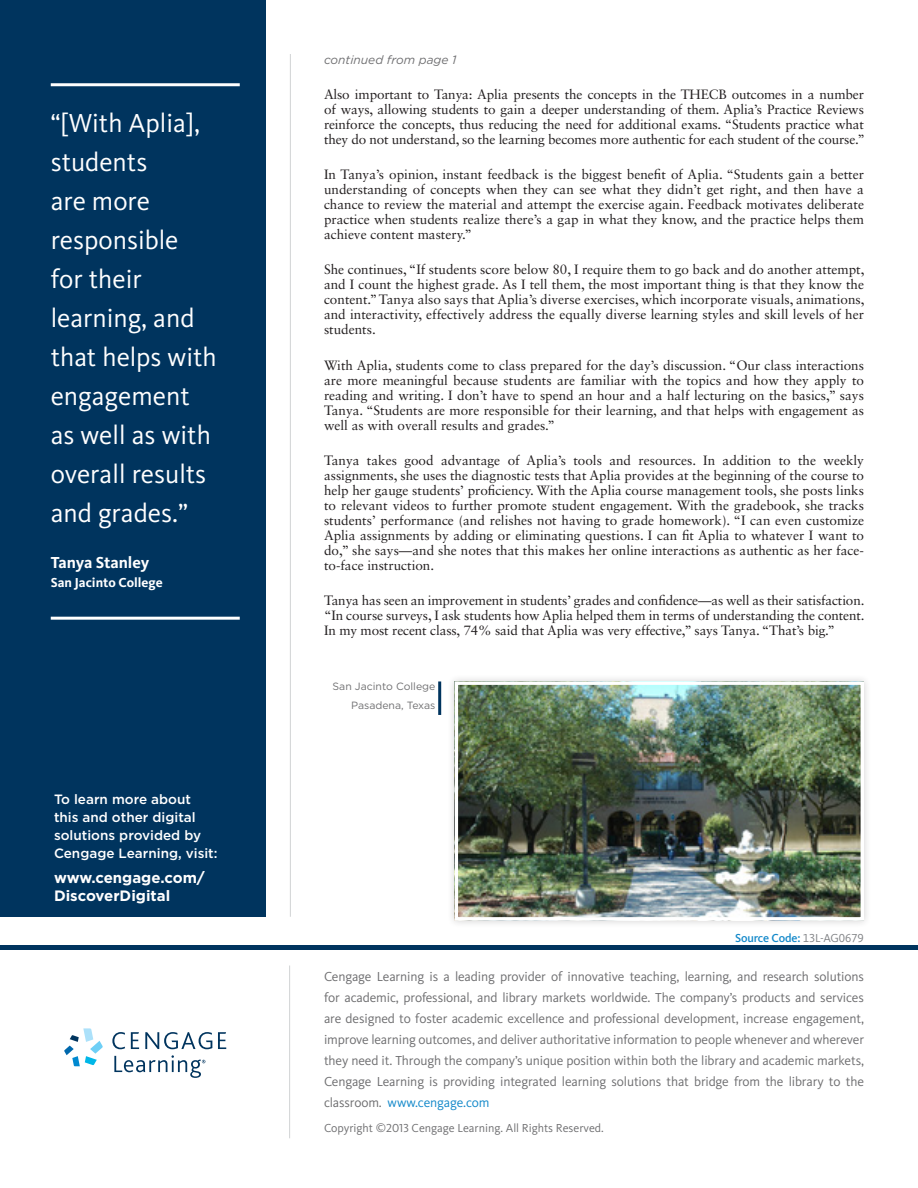
<style>
.page{position:relative;width:918px;height:1188px;background:#fff}
.page>*{position:absolute;margin:0;border:0;box-sizing:border-box;transform-origin:0 0}
.t1{font:27px/39px "Kievit OT";color:#fff}
.t2{font:700 16.5px "Kievit OT";letter-spacing:-.005em;color:#fff}
.t3{font:700 15px/18px "Gotham";color:#fff}
.t4{font:13.5px/15px "Sabon LT Std";color:#231f20;text-align:justify}
.t5{font:13.5px/21px "Kievit OT";letter-spacing:-.01em;color:#6e6e70;text-align:justify}
.t6{font:500 13.5px/18px "Gotham";color:#fff}
.t7{font:700 13.5px "Kievit OT";color:#fff}
.t8{font:12px "Kievit CL";color:#6f6f71}
.t9{font:500 12px "Kievit OT";letter-spacing:-.01em;color:#1489ca}
.t10{font:italic 12px "Gotham";color:#6f6f71}
.t11{font:10.5px/19.5px "Gotham";color:#6f6f71;text-align:right}
.s1{font-weight:400;color:#808285}
.s2{color:#1489ca}
</style>
<div class="page">
<div style="left:0;top:0;width:266px;height:917px;background:#00345e"></div>
<hr style="left:290px;top:54px;width:1px;height:863px;background:#d1d3d4">
<hr style="left:289px;top:966px;width:1px;height:172px;background:#d1d3d4">
<hr style="left:51px;top:83px;width:189px;height:3px;background:#fff">
<hr style="left:51px;top:617px;width:189px;height:3px;background:#fff">
<hr style="left:438px;top:681px;width:3px;height:34px;background:#00345e">
<svg style="left:64px;top:1028px;width:39px;height:38px"></svg>
<svg style="left:112px;top:1032px;width:13px;height:17px"></svg>
<svg style="left:131px;top:1032px;width:8px;height:17px"></svg>
<svg style="left:145px;top:1032px;width:67px;height:17px"></svg>
<svg style="left:218px;top:1032px;width:8px;height:17px"></svg>
<svg style="left:114px;top:1055px;width:91px;height:23px"></svg>
<div style="left:0;top:945px;width:918px;height:5px;background:#00345e"></div>
<div style="left:447px;top:674px;width:425px;height:254px;background:#231f20;opacity:.2"></div>
<img style="left:459px;top:685px;width:401px;height:232px">
<div style="left:455px;top:681px;width:409px;height:240px;border:3px solid #fff"></div>
<h1 class="t1" style="left:51px;top:103px;width:167px">“[With Aplia], students<br>are more responsible for their learning, and that helps with engagement as well as with overall results and grades.”</h1>
<p class="t2" style="left:51px;top:553px;width:100px">Tanya Stanley</p>
<p class="t7" style="left:51px;top:574px;width:114px">San Jacinto College</p>
<p class="t6" style="left:54px;top:790px;width:165px">To learn more about this and other digital solutions provided by<br>Cengage Learning, visit:</p>
<p class="t3" style="left:54px;top:869px;width:152px">www.cengage.com/<br>DiscoverDigital</p>
<p class="t10" style="left:324px;top:52px;width:134px">continued from page 1</p>
<p class="t4" style="left:324px;top:87px;width:542px">Also important to Tanya: Aplia presents the concepts in the THECB outcomes in a number of ways, allowing students to gain a deeper understanding of them. Aplia’s Practice Reviews reinforce the concepts, thus reducing the need for additional exams. “Students practice what they do not understand, so the learning becomes more authentic for each student of the course.”</p>
<p class="t4" style="left:324px;top:167px;width:542px">In Tanya’s opinion, instant feedback is the biggest benefit of Aplia. “Students gain a better understanding of concepts when they can see what they didn’t get right, and then have a chance to review the material and attempt the exercise again. Feedback motivates deliberate practice when students realize there’s a gap in what they know, and the practice helps them achieve content mastery.”</p>
<p class="t4" style="left:324px;top:262px;width:542px">She continues, “If students score below 80, I require them to go back and do another attempt, and I count the highest grade. As I tell them, the most important thing is that they know the content.” Tanya also says that Aplia’s diverse exercises, which incorporate visuals, animations, and interactivity, effectively address the equally diverse learning styles and skill levels of her students.</p>
<p class="t4" style="left:324px;top:357px;width:542px">With Aplia, students come to class prepared for the day’s discussion. “Our class interactions are more meaningful because students are familiar with the topics and how they apply to reading and writing. I don’t have to spend an hour and a half lecturing on the basics,” says Tanya. “Students are more responsible for their learning, and that helps with engagement as well as with overall results and grades.”</p>
<p class="t4" style="left:324px;top:452px;width:542px">Tanya takes good advantage of Aplia’s tools and resources. In addition to the weekly assignments, she uses the diagnostic tests that Aplia provides at the beginning of the course to help her gauge students’ proficiency. With the Aplia course management tools, she posts links to relevant videos to further promote student engagement. With the gradebook, she tracks students’ performance (and relishes not having to grade homework). “I can even customize Aplia assignments by adding or eliminating questions. I can fit Aplia to whatever I want to do,” she says—and she notes that this makes her online interactions as authentic as her face&shy;to-face instruction.</p>
<p class="t4" style="left:324px;top:593px;width:542px">Tanya has seen an improvement in students’ grades and confidence—as well as their satisfaction. “In course surveys, I ask students how Aplia helped them in terms of understanding the content.<br>In my most recent class, 74% said that Aplia was very effective,” says Tanya. “That’s big.”</p>
<p class="t11" style="left:333px;top:676px;width:104px">San Jacinto College<br>Pasadena, Texas</p>
<p class="t9" style="left:735px;top:931px;width:130px">Source Code: <span class="s1">13L-AG0679</span></p>
<p class="t5" style="left:324px;top:966px;width:542px">Cengage Learning is a leading provider of innovative teaching, learning, and research solutions for academic, professional, and library markets worldwide. The company’s products and services are designed to foster academic excellence and professional development, increase engagement, improve learning outcomes, and deliver authoritative information to people whenever and wherever they need it. Through the company’s unique position within both the library and academic markets, Cengage Learning is providing integrated learning solutions that bridge from the library to the classroom. <span class="s2">www.cengage.com</span></p>
<p class="t8" style="left:324px;top:1121px;width:281px">Copyright ©2013 Cengage Learning. All Rights Reserved.</p>
</div>
